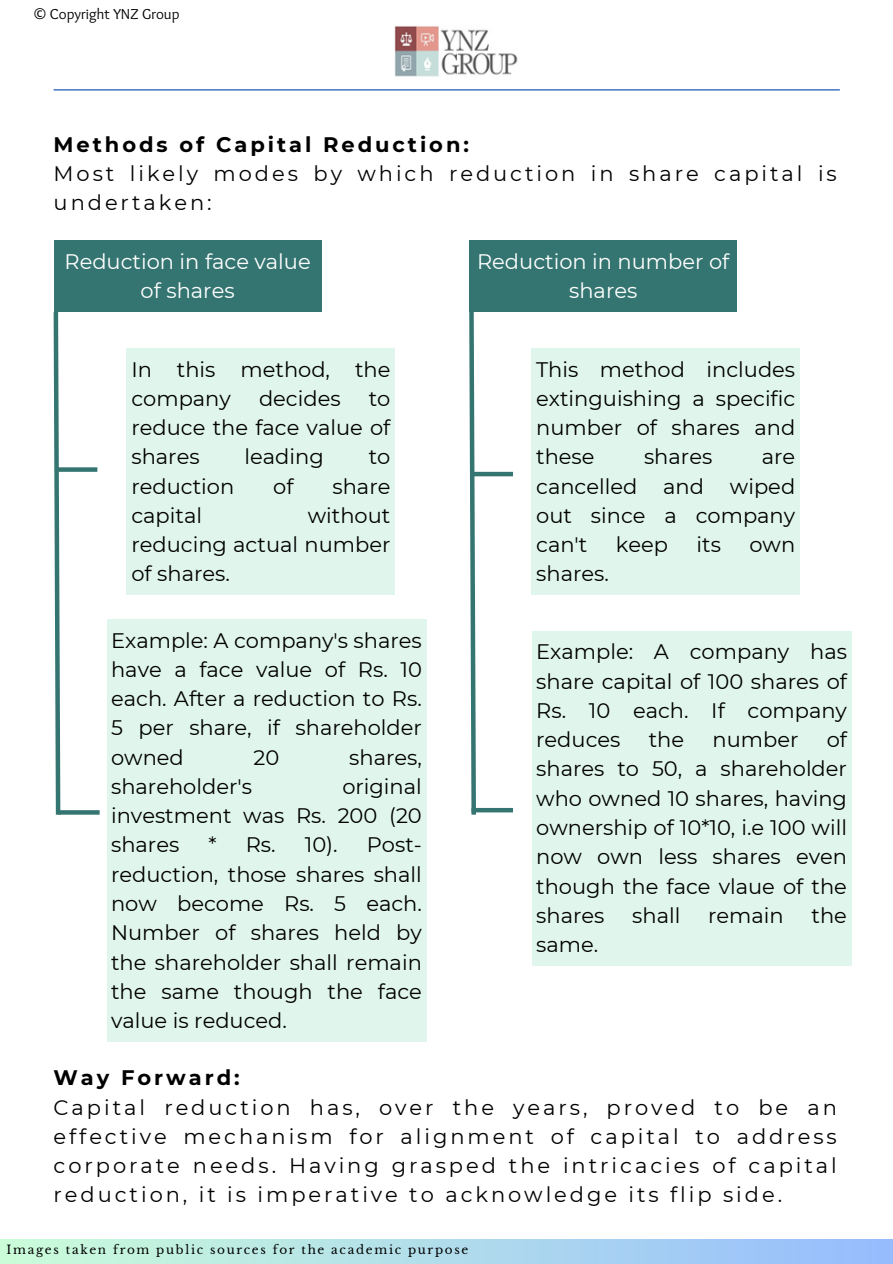
<style>
.page{position:relative;width:893px;height:1264px;background:#fff}
.page>*{position:absolute;margin:0;border:0;box-sizing:border-box;transform-origin:0 0}
.t1{font:21px/29.2px "Montserrat";color:#000;text-align:justify}
.t2{font:21px/29.2px "Montserrat";letter-spacing:.14em;color:#000}
.t3{font:21px/29.2px "Montserrat";color:#fff;text-align:center}
.t4{font:15px "Sukar";color:#000}
.t5{font:12px "Libre Baskerville";letter-spacing:.14em;color:#000}
.s1{font-family:"Noto Sans"}
.s2{font-weight:700}
</style>
<div class="page">
<div style="left:0;top:1239px;width:892px;height:24px;background:linear-gradient(to right,#cbfdd9,#96bcfd)"></div>
<hr style="left:54px;top:89px;width:785px;height:1px;background:#004aad">
<img style="left:395px;top:26px;width:123px;height:51px">
<div style="left:54px;top:241px;width:267px;height:71px;background:#347571"></div>
<div style="left:469px;top:241px;width:268px;height:71px;background:#347571"></div>
<div style="left:127px;top:348px;width:268px;height:247px;background:#e0f6ed"></div>
<div style="left:531px;top:348px;width:268px;height:247px;background:#e0f6ed"></div>
<div style="left:107px;top:619px;width:319px;height:422px;background:#e0f6ed"></div>
<div style="left:531px;top:631px;width:320px;height:334px;background:#e0f6ed"></div>
<svg style="left:469px;top:312px;width:9px;height:503px"></svg>
<svg style="left:53px;top:312px;width:10px;height:503px"></svg>
<div style="left:56px;top:467px;width:41px;height:5px;background:#347571"></div>
<svg style="left:58px;top:810px;width:42px;height:4px"></svg>
<hr style="left:471px;top:472px;width:42px;height:4px;background:#347571">
<hr style="left:471px;top:808px;width:42px;height:4px;background:#347571">
<h1 class="t4" style="left:34px;top:6px;width:147px"><span class="s1">©</span> Copyright YNZ Group</h1>
<p class="t2" style="left:54px;top:130px;width:784px"><span class="s2">Methods of Capital Reduction:<br></span>Most likely modes by which reduction in share capital is undertaken:</p>
<p class="t3" style="left:64px;top:246px;width:248px">Reduction in face value of shares</p>
<p class="t1" style="left:131px;top:354px;width:260px">In this method, the company</p>
<p class="t1" style="left:259px;top:383px;width:83px">decides</p>
<p class="t1" style="left:131px;top:383px;width:260px;text-indent:237px">to reduce the face value of shares</p>
<p class="t1" style="left:244px;top:442px;width:81px">leading</p>
<p class="t1" style="left:369px;top:442px;width:23px">to</p>
<p class="t1" style="left:131px;top:471px;width:104px">reduction</p>
<p class="t1" style="left:273px;top:471px;width:22px">of</p>
<p class="t1" style="left:332px;top:471px;width:59px">share</p>
<p class="t1" style="left:131px;top:500px;width:72px">capital</p>
<p class="t1" style="left:131px;top:500px;width:260px;text-indent:176px">without reducing actual number of shares.</p>
<p class="t1" style="left:111px;top:625px;width:312px">Example: A company's shares have a face value of Rs. 10 each. After a reduction to Rs.<br>5 per share, if shareholder owned</p>
<p class="t1" style="left:253px;top:742px;width:27px">20</p>
<p class="t1" style="left:349px;top:742px;width:74px">shares,</p>
<p class="t1" style="left:111px;top:771px;width:142px">shareholder's</p>
<p class="t1" style="left:111px;top:771px;width:312px;text-indent:231px">original investment was Rs. 200 (20 shares</p>
<p class="t1" style="left:208px;top:830px;width:69px">* Rs.</p>
<p class="t1" style="left:305px;top:830px;width:34px">10).</p>
<p class="t1" style="left:111px;top:830px;width:312px;text-indent:256px">Post&shy;reduction, those shares shall now become Rs. 5 each.<br>Number of shares held by the shareholder shall remain the same though the face value is reduced.</p>
<p class="t3" style="left:477px;top:246px;width:254px">Reduction in number of shares</p>
<p class="t1" style="left:536px;top:354px;width:260px">This method includes extinguishing a specific number of shares and these</p>
<p class="t1" style="left:644px;top:442px;width:70px">shares</p>
<p class="t1" style="left:536px;top:442px;width:260px;text-indent:225px">are cancelled and wiped out since a company can't</p>
<p class="t1" style="left:615px;top:530px;width:54px">keep</p>
<p class="t1" style="left:696px;top:530px;width:26px">its</p>
<p class="t1" style="left:749px;top:530px;width:47px">own</p>
<p class="t1" style="left:536px;top:559px;width:74px">shares.</p>
<p class="t1" style="left:536px;top:637px;width:312px">Example: A company has share capital of 100 shares of Rs. 10 each. If company reduces</p>
<p class="t1" style="left:536px;top:725px;width:312px;text-indent:290px">of shares to 50, a shareholder who owned 10 shares, having ownership of 10*10, i.e 100 will now own less shares even though the face vlaue of the shares</p>
<p class="t1" style="left:648px;top:725px;width:37px">the</p>
<p class="t1" style="left:712px;top:725px;width:87px">number</p>
<p class="t1" style="left:632px;top:900px;width:50px">shall</p>
<p class="t1" style="left:708px;top:900px;width:77px">remain</p>
<p class="t1" style="left:811px;top:900px;width:37px">the</p>
<p class="t1" style="left:536px;top:929px;width:64px">same.</p>
<p class="t2" style="left:54px;top:1063px;width:784px"><span class="s2">Way Forward:<br></span>Capital reduction has, over the years, proved to be an effective mechanism for alignment of capital to address corporate needs. Having grasped the intricacies of capital reduction, it is imperative to acknowledge its flip side.</p>
<h1 class="t5" style="left:7px;top:1241px;width:463px">Images taken from public sources for the academic purpose</h1>
</div>
